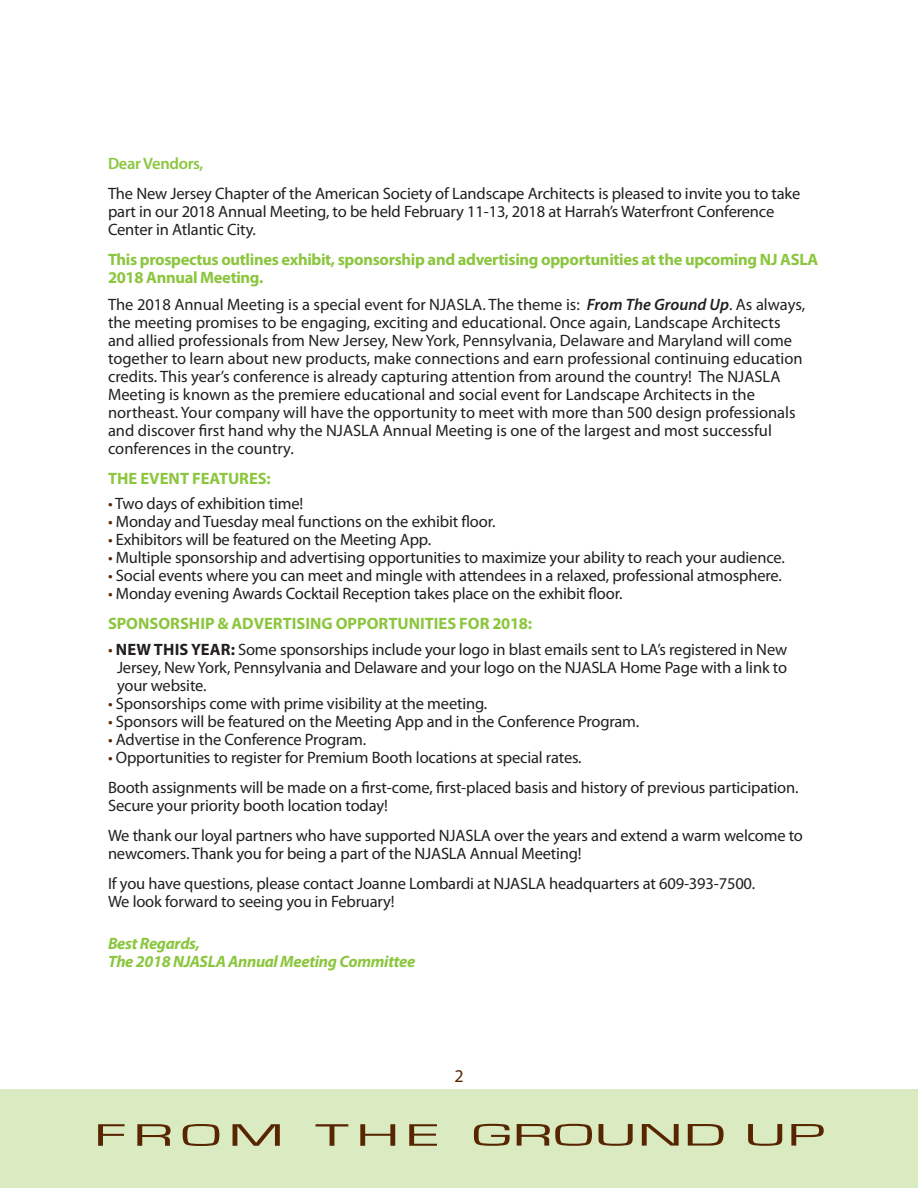
<style>
.page{position:relative;width:918px;height:1188px;background:#fff}
.page>*{position:absolute;margin:0;border:0;box-sizing:border-box;transform-origin:0 0}
.t1{font:32.25px "Eurostile";letter-spacing:.015em;color:#572500;scale:2 1}
.t2{font:18px "Myriad Pro";color:#572500}
.t3{font:16.5px/18px "Myriad Pro";letter-spacing:-.01em;color:#231f20}
.t4{font:700 16.5px/18px "Myriad Pro";letter-spacing:-.02em;color:#8bc63e}
.t5{font:700 16.5px "Myriad Pro";color:#8bc63e}
.t6{font:italic 700 16.5px "Myriad Pro";letter-spacing:-.02em;color:#8bc63e}
.t7{font:600 16.5px "Myriad Pro";letter-spacing:-.02em;color:#8bc63e}
.s1{font-weight:600;font-style:italic}
.s2{color:#572500}
.s3{font-weight:700}
</style>
<div class="page">
<div style="left:0;top:1089px;width:918px;height:99px;background:#daeac1"></div>
<p class="t7" style="left:108px;top:153px;width:97px">Dear Vendors,</p>
<p class="t3" style="left:108px;top:184px;width:694px">The New Jersey Chapter of the American Society of Landscape Architects is pleased to invite you to take part in our 2018 Annual Meeting, to be held February 11-13, 2018 at Harrah’s Waterfront Conference<br>Center in Atlantic City.</p>
<p class="t4" style="left:108px;top:250px;width:712px">This prospectus outlines exhibit, sponsorship and advertising opportunities at the upcoming NJ ASLA<br>2018 Annual Meeting.</p>
<p class="t3" style="left:108px;top:295px;width:699px">The 2018 Annual Meeting is a special event for NJASLA. The theme is: <span class="s1">From The Ground Up</span>. As always, the meeting promises to be engaging, exciting and educational. Once again, Landscape Architects and allied professionals from New Jersey, New York, Pennsylvania, Delaware and Maryland will come together to learn about new products, make connections and earn professional continuing education credits. This year’s conference is already capturing attention from around the country! The NJASLA Meeting is known as the premiere educational and social event for Landscape Architects in the northeast. Your company will have the opportunity to meet with more than 500 design professionals and discover first hand why the NJASLA Annual Meeting is one of the largest and most successful conferences in the country.</p>
<p class="t5" style="left:108px;top:467px;width:164px">THE EVENT FEATURES:</p>
<p class="t3" style="left:108px;top:494px;width:197px"><span class="s2">•</span> Two days of exhibition time!</p>
<p class="t3" style="left:108px;top:512px;width:389px"><span class="s2">•</span> Monday and Tuesday meal functions on the exhibit floor.</p>
<p class="t3" style="left:108px;top:530px;width:325px"><span class="s2">•</span> Exhibitors will be featured on the Meeting App.</p>
<p class="t3" style="left:108px;top:548px;width:678px"><span class="s2">•</span> Multiple sponsorship and advertising opportunities to maximize your ability to reach your audience.</p>
<p class="t3" style="left:108px;top:566px;width:675px"><span class="s2">•</span> Social events where you can meet and mingle with attendees in a relaxed, professional atmosphere.</p>
<p class="t3" style="left:108px;top:584px;width:516px"><span class="s2">•</span> Monday evening Awards Cocktail Reception takes place on the exhibit floor.</p>
<p class="t5" style="left:108px;top:613px;width:425px">SPONSORSHIP &amp; ADVERTISING OPPORTUNITIES FOR 2018:</p>
<p class="t3" style="left:108px;top:640px;width:681px"><span class="s2">•</span> <span class="s3">NEW THIS YEAR:</span> Some sponsorships include your logo in blast emails sent to LA’s registered in New</p>
<p class="t3" style="left:117px;top:658px;width:672px">Jersey, New York, Pennsylvania and Delaware and your logo on the NJASLA Home Page with a link to your website.</p>
<p class="t3" style="left:108px;top:694px;width:381px"><span class="s2">•</span> Sponsorships come with prime visibility at the meeting.</p>
<p class="t3" style="left:108px;top:712px;width:533px"><span class="s2">•</span> Sponsors will be featured on the Meeting App and in the Conference Program.</p>
<p class="t3" style="left:108px;top:730px;width:260px"><span class="s2">•</span> Advertise in the Conference Program.</p>
<p class="t3" style="left:108px;top:748px;width:475px"><span class="s2">•</span> Opportunities to register for Premium Booth locations at special rates.</p>
<p class="t3" style="left:108px;top:778px;width:692px">Booth assignments will be made on a first-come, first-placed basis and history of previous participation.<br>Secure your priority booth location today!</p>
<p class="t3" style="left:108px;top:826px;width:697px">We thank our loyal partners who have supported NJASLA over the years and extend a warm welcome to newcomers. Thank you for being a part of the NJASLA Annual Meeting!</p>
<p class="t3" style="left:108px;top:874px;width:649px">If you have questions, please contact Joanne Lombardi at NJASLA headquarters at 609-393-7500.</p>
<p class="t3" style="left:108px;top:892px;width:288px">We look forward to seeing you in February!</p>
<p class="t6" style="left:108px;top:932px;width:93px">Best Regards,</p>
<p class="t6" style="left:108px;top:950px;width:309px">The 2018 NJASLA Annual Meeting Committee</p>
<p class="t2" style="left:454px;top:1065px;width:11px">2</p>
<p class="t1" style="left:94px;top:1118px;width:174px">FROM THE</p>
<p class="t1" style="left:472px;top:1118px;width:178px">GROUND UP</p>
</div>
